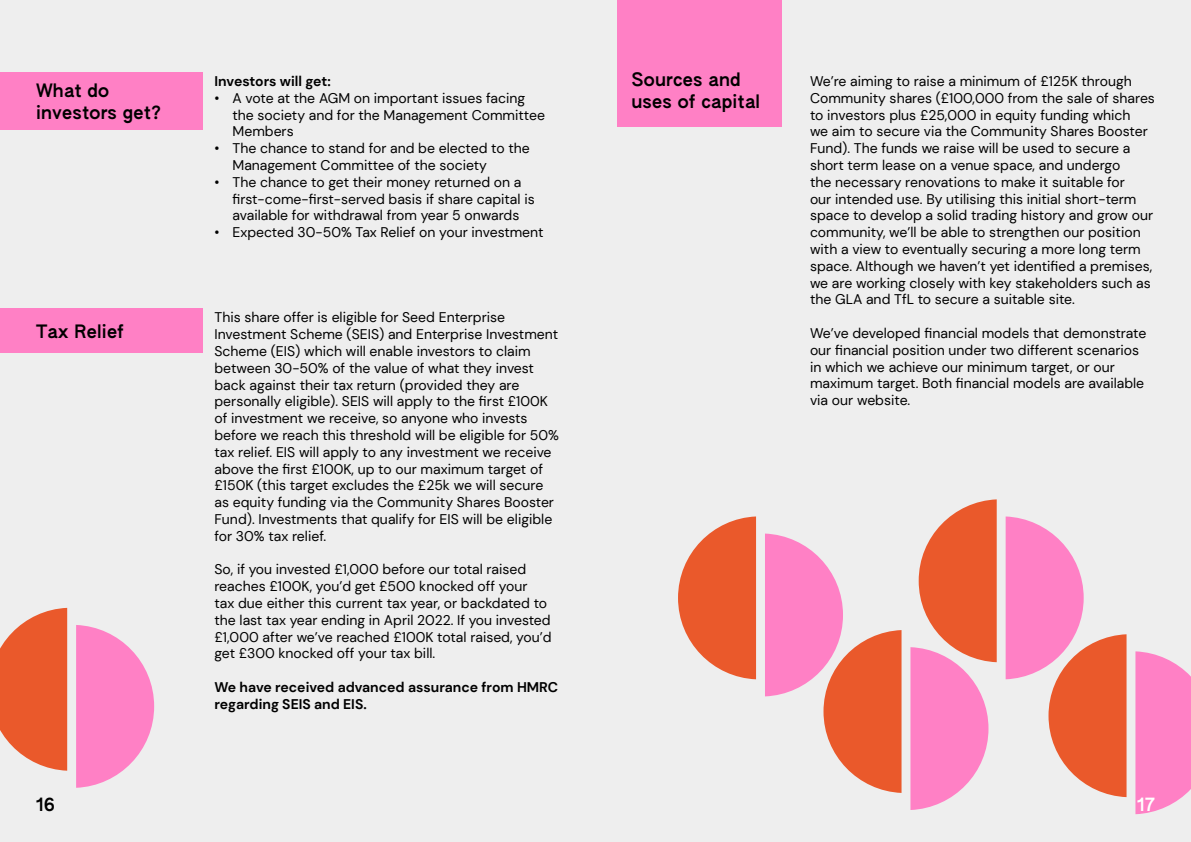
<style>
.page{position:relative;width:1191px;height:842px;background:#eee}
.page>*{position:absolute;margin:0;border:0;box-sizing:border-box;transform-origin:0 0}
.t1{font:18px/21.6px "AUTHENTIC Sans 130";letter-spacing:.01em;color:#000}
.t2{font:18px "AUTHENTIC Sans 130";color:#fff}
.t3{font:14px/16.8px "DM Sans";color:#000}
.t4{font:700 14px/16.8px "DM Sans";color:#000}
</style>
<div class="page">
<div style="left:0;top:72px;width:202px;height:58px;background:#ff80c5"></div>
<div style="left:0;top:308px;width:202px;height:45px;background:#ff80c5"></div>
<div style="left:617px;top:0;width:164px;height:126px;background:#ff80c5"></div>
<svg style="left:678px;top:516px;width:78px;height:163px"></svg>
<svg style="left:0;top:608px;width:67px;height:163px;background:#ea6f49"></svg>
<svg style="left:76px;top:625px;width:78px;height:163px"></svg>
<svg style="left:765px;top:534px;width:136px;height:259px"></svg>
<svg style="left:910px;top:499px;width:86px;height:311px"></svg>
<svg style="left:1005px;top:516px;width:121px;height:281px"></svg>
<svg style="left:1135px;top:651px;width:56px;height:163px;background:#fc8cc9"></svg>
<p class="t1" style="left:36px;top:80px;width:127px">What do investors get?</p>
<p class="t4" style="left:214px;top:73px;width:118px">Investors will get:</p>
<p class="t3" style="left:232px;top:89px;width:314px;text-indent:-18px">• A vote at the AGM on important issues facing the society and for the Management Committee<br>Members</p>
<p class="t3" style="left:232px;top:140px;width:299px;text-indent:-18px">• The chance to stand for and be elected to the<br>Management Committee of the society</p>
<p class="t3" style="left:232px;top:173px;width:304px;text-indent:-18px">• The chance to get their money returned on a first-come-first-served basis if share capital is available for withdrawal from year 5 onwards</p>
<p class="t3" style="left:214px;top:224px;width:331px">• Expected 30-50% Tax Relief on your investment</p>
<p class="t1" style="left:36px;top:320px;width:89px">Tax Relief</p>
<p class="t3" style="left:214px;top:309px;width:346px">This share offer is eligible for Seed Enterprise Investment Scheme (SEIS) and Enterprise Investment Scheme (EIS) which will enable investors to claim between 30-50% of the value of what they invest back against their tax return (provided they are personally eligible). SEIS will apply to the first £100K of investment we receive, so anyone who invests before we reach this threshold will be eligible for 50% tax relief. EIS will apply to any investment we receive above the first £100K, up to our maximum target of £150K (this target excludes the £25k we will secure as equity funding via the Community Shares Booster Fund). Investments that qualify for EIS will be eligible for 30% tax relief.</p>
<p class="t3" style="left:214px;top:561px;width:338px">So, if you invested £1,000 before our total raised reaches £100K, you’d get £500 knocked off your<br>tax due either this current tax year, or backdated to the last tax year ending in April 2022. If you invested £1,000 after we’ve reached £100K total raised, you’d get £300 knocked off your tax bill.</p>
<p class="t4" style="left:214px;top:679px;width:345px">We have received advanced assurance from HMRC regarding SEIS and EIS.</p>
<p class="t1" style="left:36px;top:794px;width:20px">16</p>
<p class="t1" style="left:631px;top:69px;width:130px">Sources and uses of capital</p>
<p class="t3" style="left:810px;top:73px;width:346px">We’re aiming to raise a minimum of £125K through Community shares (£100,000 from the sale of shares to investors plus £25,000 in equity funding which<br>we aim to secure via the Community Shares Booster Fund). The funds we raise will be used to secure a short term lease on a venue space, and undergo<br>the necessary renovations to make it suitable for<br>our intended use. By utilising this initial short-term space to develop a solid trading history and grow our community, we’ll be able to strengthen our position with a view to eventually securing a more long term space. Although we haven’t yet identified a premises, we are working closely with key stakeholders such as the GLA and TfL to secure a suitable site.</p>
<p class="t3" style="left:810px;top:325px;width:338px">We’ve developed financial models that demonstrate our financial position under two different scenarios in which we achieve our minimum target, or our maximum target. Both financial models are available via our website.</p>
<p class="t2" style="left:1137px;top:793px;width:19px">17</p>
</div>
